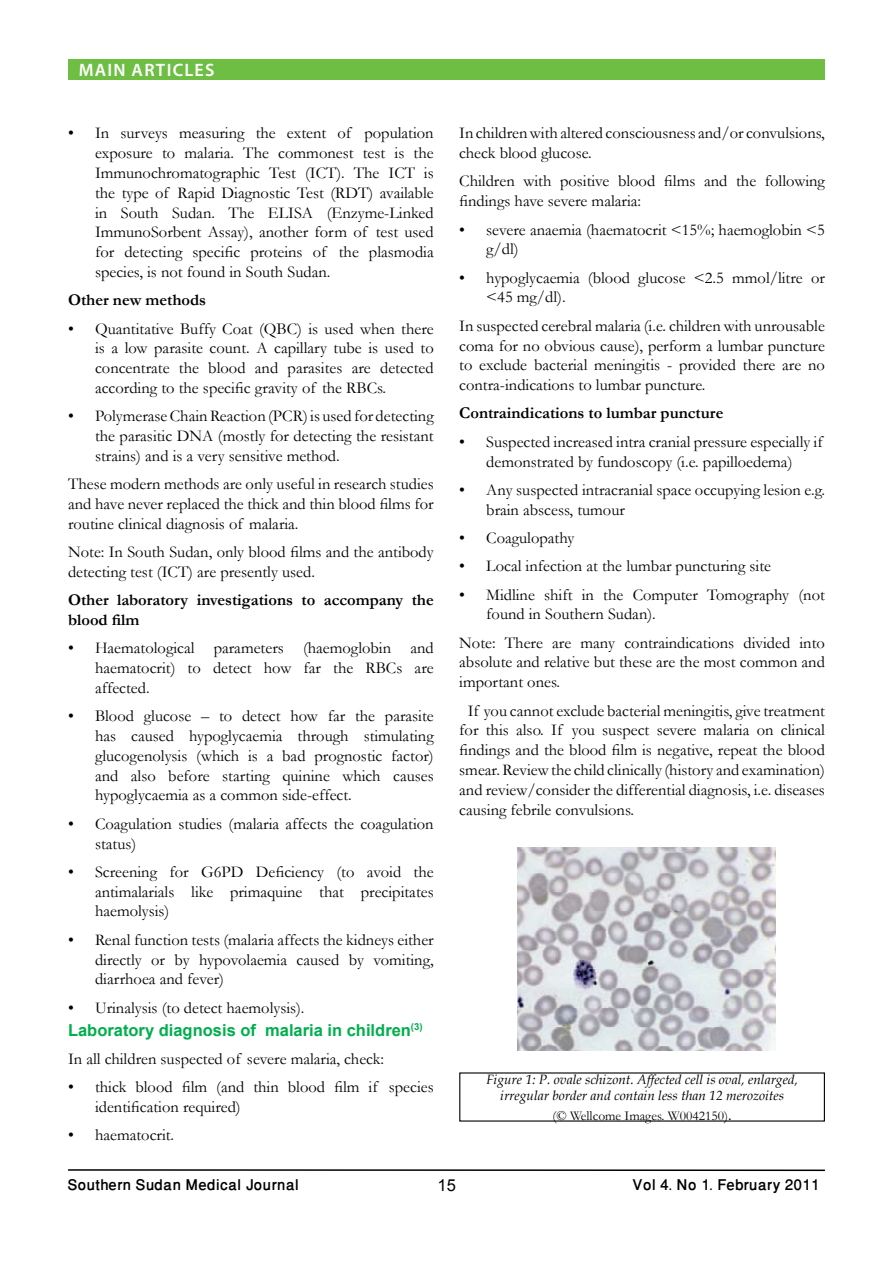
<style>
.page{position:relative;width:893px;height:1263px;background:#fff}
.page>*{position:absolute;margin:0;border:0;box-sizing:border-box;transform-origin:0 0}
.t1{font:500 21px "Win Soft Pro";color:#000}
.t2{font:600 18px "Myriad Pro";color:#fff}
.t3{font:16.5px/19.8px "Garamond";color:#000;text-align:justify}
.t4{font:700 16.5px/19.8px "Garamond";color:#000}
.t5{font:700 16.5px "Arial";color:#00ae4d}
.t6{font:16.5px "Arial";color:#000}
.t7{font:italic 13.5px/16.2px "Book Antiqua";color:#000;text-align:center}
.t8{font:13.5px "Garamond";color:#000}
.s1{font-size:16.5px}
</style>
<div class="page">
<hr style="left:68px;top:1169px;width:757px;height:2px;background:#000">
<div style="left:68px;top:60px;width:757px;height:20px;background:#6ebe44"></div>
<img style="left:517px;top:847px;width:258px;height:203px">
<p class="t2" style="left:79px;top:59px;width:27px">MAIN</p>
<p class="t2" style="left:132px;top:59px;width:12px">ARTICLES</p>
<p class="t3" style="left:95px;top:123px;width:340px;text-indent:-27px">• In surveys measuring the extent of population exposure to malaria. The commonest test is the Immunochromatographic Test (ICT). The ICT is the type of Rapid Diagnostic Test (RDT) available in South Sudan. The ELISA (Enzyme-Linked ImmunoSorbent Assay), another form of test used for detecting specific proteins of the plasmodia species, is not found in South Sudan.</p>
<p class="t4" style="left:68px;top:290px;width:140px">Other new methods</p>
<p class="t3" style="left:95px;top:318px;width:340px;text-indent:-27px">• Quantitative Buffy Coat (QBC) is used when there is a low parasite count. A capillary tube is used to concentrate the blood and parasites are detected according to the specific gravity of the RBCs.</p>
<p class="t3" style="left:95px;top:406px;width:340px;text-indent:-27px">• Polymerase Chain Reaction (PCR) is used for detecting the parasitic DNA (mostly for detecting the resistant strains) and is a very sensitive method.</p>
<p class="t3" style="left:68px;top:474px;width:367px">These modern methods are only useful in research studies and have never replaced the thick and thin blood films for routine clinical diagnosis of malaria.</p>
<p class="t3" style="left:68px;top:542px;width:367px">Note: In South Sudan, only blood films and the antibody detecting test (ICT) are presently used.</p>
<p class="t4" style="left:68px;top:590px;width:367px">Other laboratory investigations to accompany the blood film</p>
<p class="t3" style="left:95px;top:638px;width:340px;text-indent:-27px">• Haematological parameters (haemoglobin and haematocrit) to detect how far the RBCs are affected.</p>
<p class="t3" style="left:95px;top:706px;width:340px;text-indent:-27px">• Blood glucose – to detect how far the parasite has caused hypoglycaemia through stimulating glucogenolysis (which is a bad prognostic factor) and also before starting quinine which causes hypoglycaemia as a common side-effect.</p>
<p class="t3" style="left:95px;top:813px;width:340px;text-indent:-27px">• Coagulation studies (malaria affects the coagulation status)</p>
<p class="t3" style="left:95px;top:861px;width:340px;text-indent:-27px">• Screening for G6PD Deficiency (to avoid the antimalarials like primaquine that precipitates haemolysis)</p>
<p class="t3" style="left:95px;top:929px;width:340px;text-indent:-27px">• Renal function tests (malaria affects the kidneys either directly or by hypovolaemia caused by vomiting, diarrhoea and fever)</p>
<p class="t3" style="left:68px;top:997px;width:238px">• Urinalysis (to detect haemolysis).</p>
<p class="t5" style="left:68px;top:1019px;width:356px">Laboratory diagnosis of malaria in children<sup>(3)</sup></p>
<p class="t3" style="left:68px;top:1048px;width:318px">In all children suspected of severe malaria, check:</p>
<p class="t3" style="left:95px;top:1077px;width:340px;text-indent:-27px">• thick blood film (and thin blood film if species identification required)</p>
<p class="t3" style="left:68px;top:1125px;width:108px">• haematocrit.</p>
<p class="t3" style="left:459px;top:123px;width:367px">In children with altered consciousness and/or convulsions, check blood glucose.</p>
<p class="t3" style="left:459px;top:171px;width:367px">Children with positive blood films and the following findings have severe malaria:</p>
<p class="t3" style="left:486px;top:219px;width:340px;text-indent:-27px">• severe anaemia (haematocrit &lt;15%; haemoglobin &lt;5 g/dl)</p>
<p class="t3" style="left:486px;top:267px;width:340px;text-indent:-27px">• hypoglycaemia (blood glucose &lt;2.5 mmol/litre or &lt;45 mg/dl).</p>
<p class="t3" style="left:459px;top:315px;width:367px">In suspected cerebral malaria (i.e. children with unrousable coma for no obvious cause), perform a lumbar puncture to exclude bacterial meningitis - provided there are no contra-indications to lumbar puncture.</p>
<p class="t4" style="left:459px;top:403px;width:266px">Contraindications to lumbar puncture</p>
<p class="t3" style="left:459px;top:431px;width:365px;text-align:center">• Suspected increased intra cranial pressure especially if demonstrated by fundoscopy (i.e. papilloedema)</p>
<p class="t3" style="left:486px;top:479px;width:340px;text-indent:-27px">• Any suspected intracranial space occupying lesion e.g. brain abscess, tumour</p>
<p class="t3" style="left:459px;top:527px;width:117px">• Coagulopathy</p>
<p class="t3" style="left:459px;top:556px;width:313px">• Local infection at the lumbar puncturing site</p>
<p class="t3" style="left:486px;top:584px;width:340px;text-indent:-27px">• Midline shift in the Computer Tomography (not found in Southern Sudan).</p>
<p class="t3" style="left:459px;top:632px;width:367px">Note: There are many contraindications divided into absolute and relative but these are the most common and important ones.</p>
<p class="t3" style="left:459px;top:700px;width:367px;text-indent:9px">If you cannot exclude bacterial meningitis, give treatment for this also. If you suspect severe malaria on clinical findings and the blood film is negative, repeat the blood smear. Review the child clinically (history and examination) and review/consider the differential diagnosis, i.e. diseases causing febrile convulsions.</p>
<p class="t7" style="left:486px;top:1071px;width:313px">Figure 1: P. ovale schizont. Affected cell is oval, enlarged, irregular border and contain less than 12 merozoites</p>
<p class="t8" style="left:552px;top:1106px;width:181px">(© Wellcome Images. W0042150)<span class="s1">.</span></p>
<p class="t6" style="left:438px;top:1174px;width:20px">15</p>
<p class="t1" style="left:68px;top:1170px;width:233px">Southern Sudan Medical Journal</p>
<p class="t1" style="left:633px;top:1170px;width:188px">Vol 4. No 1. February 2011</p>
</div>
